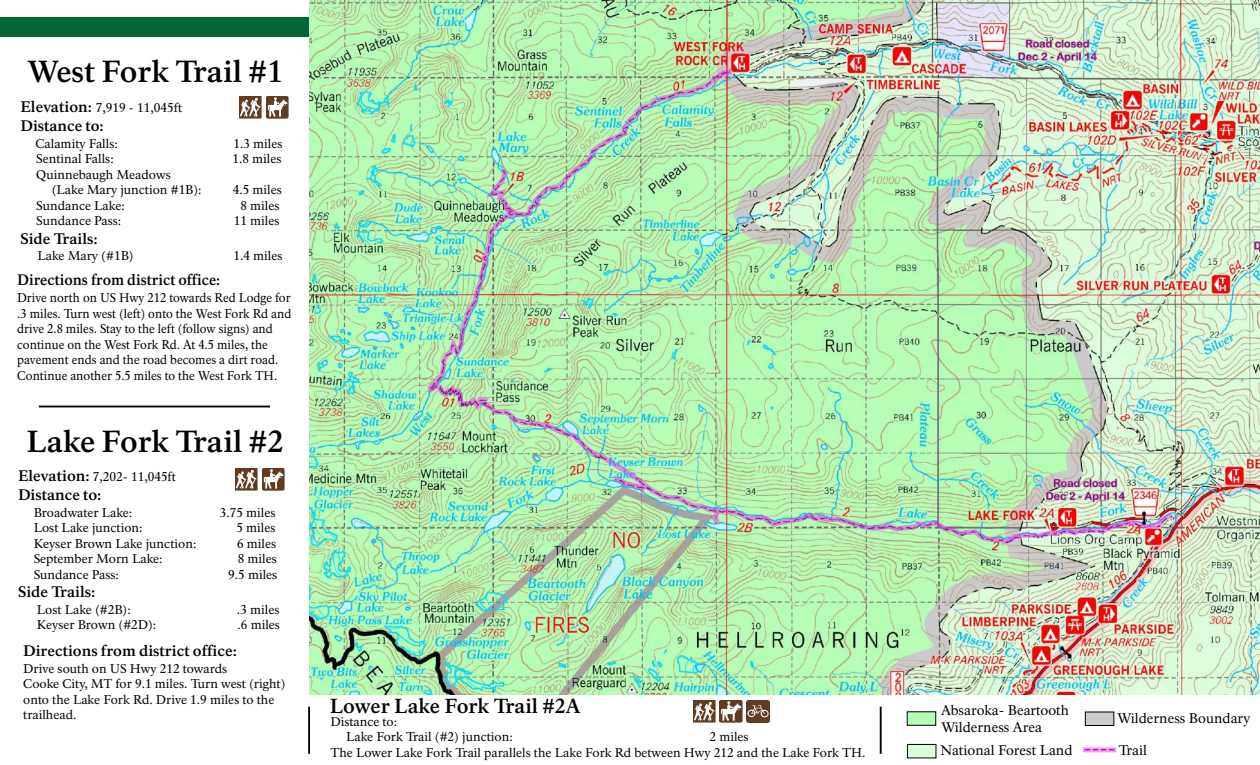
<style>
.page{position:relative;width:1260px;height:765px;background:#fff}
.page>*{position:absolute;margin:0;border:0;box-sizing:border-box;transform-origin:0 0}
.t1{font:700 30px "Rawlinson";letter-spacing:-.005em;color:#000}
.t2{font:700 20px "Rawlinson";color:#000}
.t3{font:700 15px "Rawlinson";color:#000}
.t4{font:700 15px "Rawlinson";color:#000;scale:.95 1}
.t5{font:13.75px/17.1px "Rawlinson";color:#000}
.t6{font:12.5px/15.5px "Rawlinson";color:#000}
.t7{font:12.5px/15.5px "Rawlinson";color:#000;scale:.95 1}
.s1{font-weight:700;font-size:15px}
</style>
<div class="page">
<img style="left:309px;top:1px;width:951px;height:693px">
<div style="left:0;top:18px;width:309px;height:19px;background:#063"></div>
<img style="left:239px;top:96px;width:23px;height:22px">
<img style="left:266px;top:96px;width:22px;height:23px">
<img style="left:236px;top:468px;width:22px;height:23px">
<img style="left:262px;top:469px;width:23px;height:22px">
<div style="left:907px;top:712px;width:29px;height:13px;background:#b5ffb5"></div>
<div style="left:907px;top:744px;width:29px;height:14px;background:#dbffdb;border:1px solid #000"></div>
<div style="left:1085px;top:712px;width:29px;height:14px;background:#ccc;border:1px solid #000"></div>
<hr style="left:39px;top:406px;width:231px;height:1px;background:#000">
<img style="left:425px;top:66px;width:753px;height:481px">
<img style="left:480px;top:163px;width:43px;height:56px">
<svg style="left:608px;top:473px;width:42px;height:23px"></svg>
<div style="left:1083px;top:747px;width:33px;height:5px;background:#f0f;opacity:.42"></div>
<img style="left:693px;top:700px;width:22px;height:23px">
<img style="left:720px;top:701px;width:22px;height:22px">
<img style="left:747px;top:700px;width:22px;height:23px">
<hr style="left:880px;top:707px;width:2px;height:47px;background:#000">
<hr style="left:308px;top:707px;width:2px;height:47px;background:#000">
<svg style="left:707px;top:507px;width:15px;height:22px"></svg>
<svg style="left:1132px;top:524px;width:10px;height:11px"></svg>
<h1 class="t1" style="left:27px;top:60px;width:258px">West Fork Trail #1</h1>
<p class="t6" style="left:20px;top:101px;width:163px"><span class="s1">Elevation:</span> 7,919 - 11,045ft</p>
<p class="t3" style="left:20px;top:120px;width:85px">Distance to:</p>
<p class="t6" style="left:35px;top:137px;width:84px">Calamity Falls:</p>
<p class="t6" style="left:233px;top:137px;width:51px">1.3 miles</p>
<p class="t6" style="left:36px;top:153px;width:79px">Sentinal Falls:</p>
<p class="t6" style="left:232px;top:153px;width:51px">1.8 miles</p>
<p class="t6" style="left:52px;top:168px;width:151px;text-indent:-16px">Quinnebaugh Meadows (Lake Mary junction #1B):</p>
<p class="t6" style="left:233px;top:184px;width:51px">4.5 miles</p>
<p class="t6" style="left:36px;top:199px;width:90px">Sundance Lake:</p>
<p class="t6" style="left:240px;top:199px;width:41px">8 miles</p>
<p class="t6" style="left:36px;top:215px;width:87px">Sundance Pass:</p>
<p class="t6" style="left:234px;top:215px;width:47px">11 miles</p>
<p class="t3" style="left:20px;top:232px;width:79px">Side Trails:</p>
<p class="t6" style="left:37px;top:249px;width:98px">Lake Mary (#1B)</p>
<p class="t6" style="left:234px;top:249px;width:51px">1.4 miles</p>
<p class="t4" style="left:17px;top:274px;width:215px">Directions from district office:</p>
<p class="t7" style="left:17px;top:291px;width:290px">Drive north on US Hwy 212 towards Red Lodge for .3 miles. Turn west (left) onto the West Fork Rd and drive 2.8 miles. Stay to the left (follow signs) and continue on the West Fork Rd. At 4.5 miles, the pavement ends and the road becomes a dirt road.<br>Continue another 5.5 miles to the West Fork TH.</p>
<h1 class="t1" style="left:26px;top:429px;width:259px">Lake Fork Trail #2</h1>
<p class="t6" style="left:18px;top:470px;width:159px"><span class="s1">Elevation:</span> 7,202- 11,045ft</p>
<p class="t3" style="left:18px;top:489px;width:85px">Distance to:</p>
<p class="t6" style="left:34px;top:506px;width:100px">Broadwater Lake:</p>
<p class="t6" style="left:220px;top:506px;width:57px">3.75 miles</p>
<p class="t6" style="left:34px;top:522px;width:110px">Lost Lake junction:</p>
<p class="t6" style="left:236px;top:522px;width:41px">5 miles</p>
<p class="t6" style="left:34px;top:537px;width:164px">Keyser Brown Lake junction:</p>
<p class="t6" style="left:237px;top:537px;width:41px">6 miles</p>
<p class="t6" style="left:34px;top:553px;width:130px">September Morn Lake:</p>
<p class="t6" style="left:238px;top:553px;width:41px">8 miles</p>
<p class="t6" style="left:34px;top:568px;width:87px">Sundance Pass:</p>
<p class="t6" style="left:228px;top:568px;width:51px">9.5 miles</p>
<p class="t3" style="left:18px;top:586px;width:79px">Side Trails:</p>
<p class="t6" style="left:37px;top:603px;width:95px">Lost Lake (#2B):</p>
<p class="t6" style="left:237px;top:603px;width:44px">.3 miles</p>
<p class="t6" style="left:37px;top:619px;width:121px">Keyser Brown (#2D):</p>
<p class="t6" style="left:238px;top:619px;width:44px">.6 miles</p>
<p class="t3" style="left:23px;top:645px;width:215px">Directions from district office:</p>
<p class="t6" style="left:23px;top:662px;width:264px">Drive south on US Hwy 212 towards<br>Cooke City, MT for 9.1 miles. Turn west (right) onto the Lake Fork Rd. Drive 1.9 miles to the trailhead.</p>
<h2 class="t2" style="left:330px;top:698px;width:252px">Lower Lake Fork Trail #2A</h2>
<p class="t6" style="left:346px;top:715px;width:168px;text-indent:-16px">Distance to:<br>Lake Fork Trail (#2) junction:</p>
<p class="t6" style="left:330px;top:731px;width:537px;text-indent:379px">2 miles<br>The Lower Lake Fork Trail parallels the Lake Fork Rd between Hwy 212 and the Lake Fork TH.</p>
<p class="t5" style="left:941px;top:703px;width:130px">Absaroka- Beartooth<br>Wilderness Area</p>
<p class="t5" style="left:940px;top:744px;width:134px">National Forest Land</p>
<p class="t5" style="left:1119px;top:743px;width:30px">Trail</p>
<p class="t5" style="left:1117px;top:711px;width:135px">Wilderness Boundary</p>
</div>
